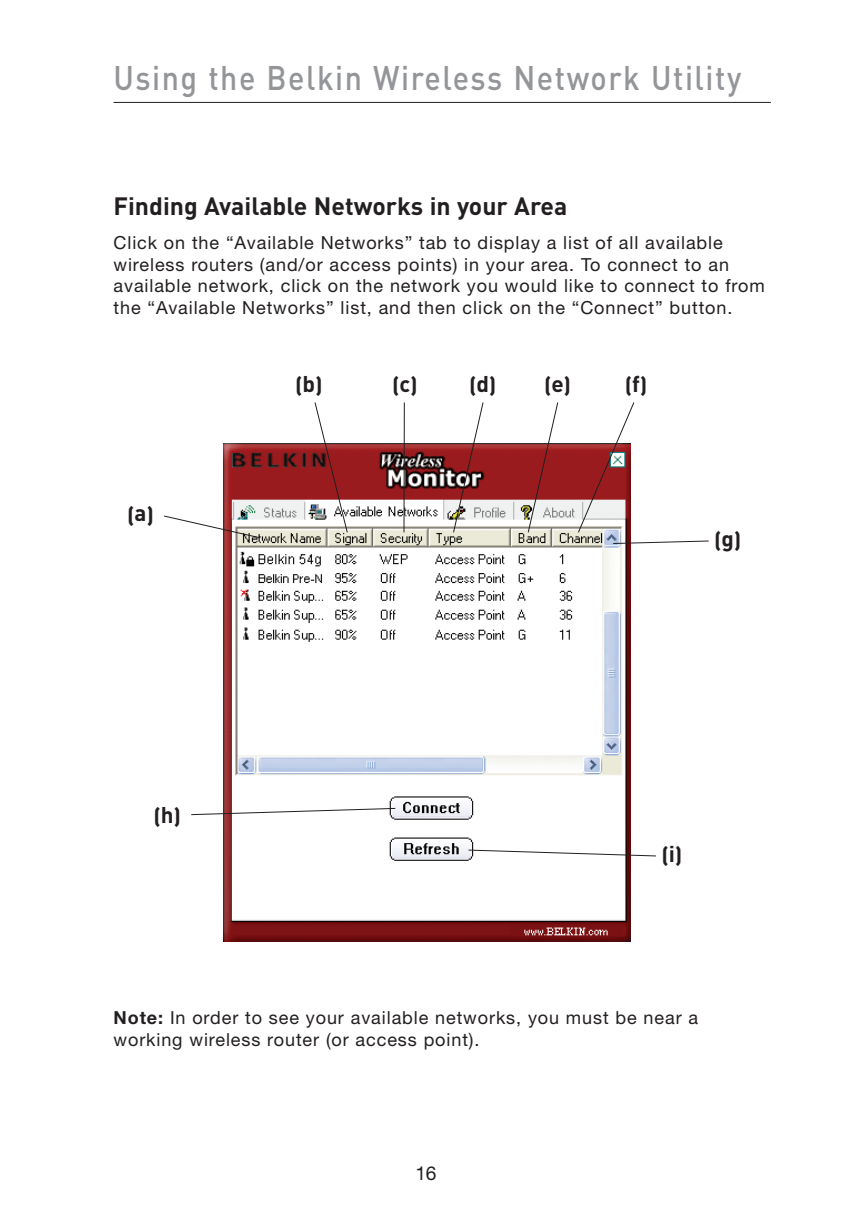
<style>
.page{position:relative;width:852px;height:1216px;background:#fff}
.page>*{position:absolute;margin:0;border:0;box-sizing:border-box;transform-origin:0 0}
.t1{font:500 33.75px "DIN";letter-spacing:.05em;color:#939598;scale:.9 1}
.t2{font:700 24.75px "DIN";color:#231f20}
.t3{font:700 22.5px "DIN";color:#231f20}
.t4{font:19.12px "Helvetica Neue";color:#231f20}
.t5{font:18px/21.6px "Helvetica Neue";letter-spacing:.05em;color:#231f20}
.s1{font-weight:700}
</style>
<div class="page">
<hr style="left:113px;top:102px;width:657px;height:1px;background:#231f20">
<img style="left:223px;top:443px;width:407px;height:498px">
<svg style="left:164px;top:515px;width:96px;height:23px"></svg>
<svg style="left:314px;top:402px;width:34px;height:131px"></svg>
<svg style="left:191px;top:807px;width:204px;height:8px"></svg>
<svg style="left:467px;top:849px;width:189px;height:7px"></svg>
<hr style="left:403px;top:402px;width:1px;height:130px;background:#231f20">
<svg style="left:452px;top:402px;width:31px;height:131px"></svg>
<svg style="left:527px;top:402px;width:31px;height:131px"></svg>
<svg style="left:577px;top:402px;width:57px;height:131px"></svg>
<svg style="left:612px;top:540px;width:96px;height:4px"></svg>
<h1 class="t1" style="left:113px;top:56px;width:698px">Using the Belkin Wireless Network Utility</h1>
<h2 class="t2" style="left:113px;top:190px;width:455px">Finding Available Networks in your Area</h2>
<p class="t5" style="left:113px;top:231px;width:652px">Click on the “Available Networks” tab to display a list of all available wireless routers (and/or access points) in your area. To connect to an available network, click on the network you would like to connect to from the “Available Networks” list, and then click on the “Connect” button.</p>
<p class="t3" style="left:127px;top:500px;width:28px">(a)</p>
<p class="t3" style="left:295px;top:371px;width:29px">(b)</p>
<p class="t3" style="left:392px;top:371px;width:27px">(c)</p>
<p class="t3" style="left:469px;top:371px;width:103px">(d) (e)</p>
<p class="t3" style="left:624px;top:371px;width:24px">(f)</p>
<p class="t3" style="left:713px;top:526px;width:29px">(g)</p>
<p class="t3" style="left:153px;top:802px;width:29px">(h)</p>
<p class="t3" style="left:661px;top:841px;width:22px">(i)</p>
<p class="t5" style="left:113px;top:1006px;width:586px"><span class="s1">Note:</span> In order to see your available networks, you must be near a working wireless router (or access point).</p>
<p class="t4" style="left:415px;top:1161px;width:23px">16</p>
</div>
